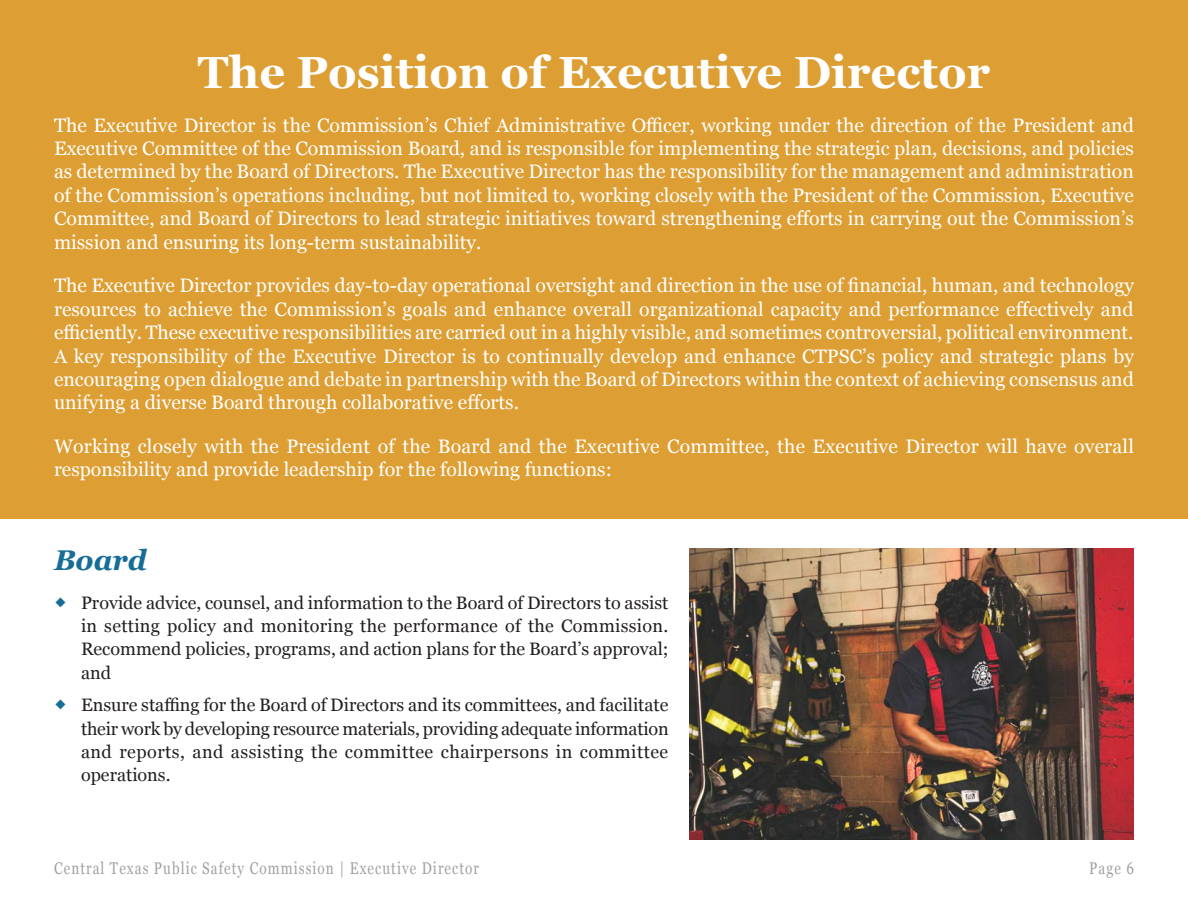
<style>
.page{position:relative;width:1188px;height:918px;background:#fff}
.page>*{position:absolute;margin:0;border:0;box-sizing:border-box;transform-origin:0 0}
.RA_Major_Heading_white{font:700 45px "Georgia";color:#fff}
.RA_Minor_Heading{font:italic 700 28.5px "Georgia";color:#166e97}
.Normal_white{font:19.5px/23.4px "Georgia";color:#fff;text-align:justify}
.t1{font:18px/23.2px "Georgia";color:#231f20;text-align:justify}
.t2{font:16.8px "Georgia";letter-spacing:.08em;color:#6c6d70;scale:.8 1}
</style>
<div class="page">
<div style="left:0;top:0;width:1188px;height:518px;background:#dd9e33"></div>
<img style="left:689px;top:548px;width:445px;height:292px">
<p class="RA_Major_Heading_white" style="left:198px;top:39px;width:794px">The Position of Executive Director</p>
<p class="Normal_white" style="left:54px;top:112px;width:1082px">The Executive Director is the Commission’s Chief Administrative Officer, working under the direction of the President and Executive Committee of the Commission Board, and is responsible for implementing the strategic plan, decisions, and policies as determined by the Board of Directors. The Executive Director has the responsibility for the management and administration of the Commission’s operations including, but not limited to, working closely with the President of the Commission, Executive Committee, and Board of Directors to lead strategic initiatives toward strengthening efforts in carrying out the Commission’s mission and ensuring its long-term sustainability.</p>
<p class="Normal_white" style="left:54px;top:273px;width:1081px">The Executive Director provides day-to-day operational oversight and direction in the use of financial, human, and technology resources to achieve the Commission’s goals and enhance overall organizational capacity and performance effectively and efficiently. These executive responsibilities are carried out in a highly visible, and sometimes controversial, political environment.<br>A key responsibility of the Executive Director is to continually develop and enhance CTPSC’s policy and strategic plans by encouraging open dialogue and debate in partnership with the Board of Directors within the context of achieving consensus and unifying a diverse Board through collaborative efforts.</p>
<p class="Normal_white" style="left:54px;top:434px;width:1081px">Working closely with the President of the Board and the Executive Committee, the Executive Director will have overall responsibility and provide leadership for the following functions:</p>
<p class="RA_Minor_Heading" style="left:54px;top:539px;width:94px">Board</p>
<p class="t1" style="left:81px;top:590px;width:589px">Provide advice, counsel, and information to the Board of Directors to assist in setting policy and monitoring the performance of the Commission.<br>Recommend policies, programs, and action plans for the Board’s approval; and</p>
<p class="t1" style="left:81px;top:693px;width:589px">Ensure staffing for the Board of Directors and its committees, and facilitate their work by developing resource materials, providing adequate information and reports, and assisting the committee chairpersons in committee operations.</p>
<p class="t2" style="left:54px;top:856px;width:533px">Central Texas Public Safety Commission | Executive Director</p>
<p class="t2" style="left:1089px;top:856px;width:57px">Page 6</p>
</div>
